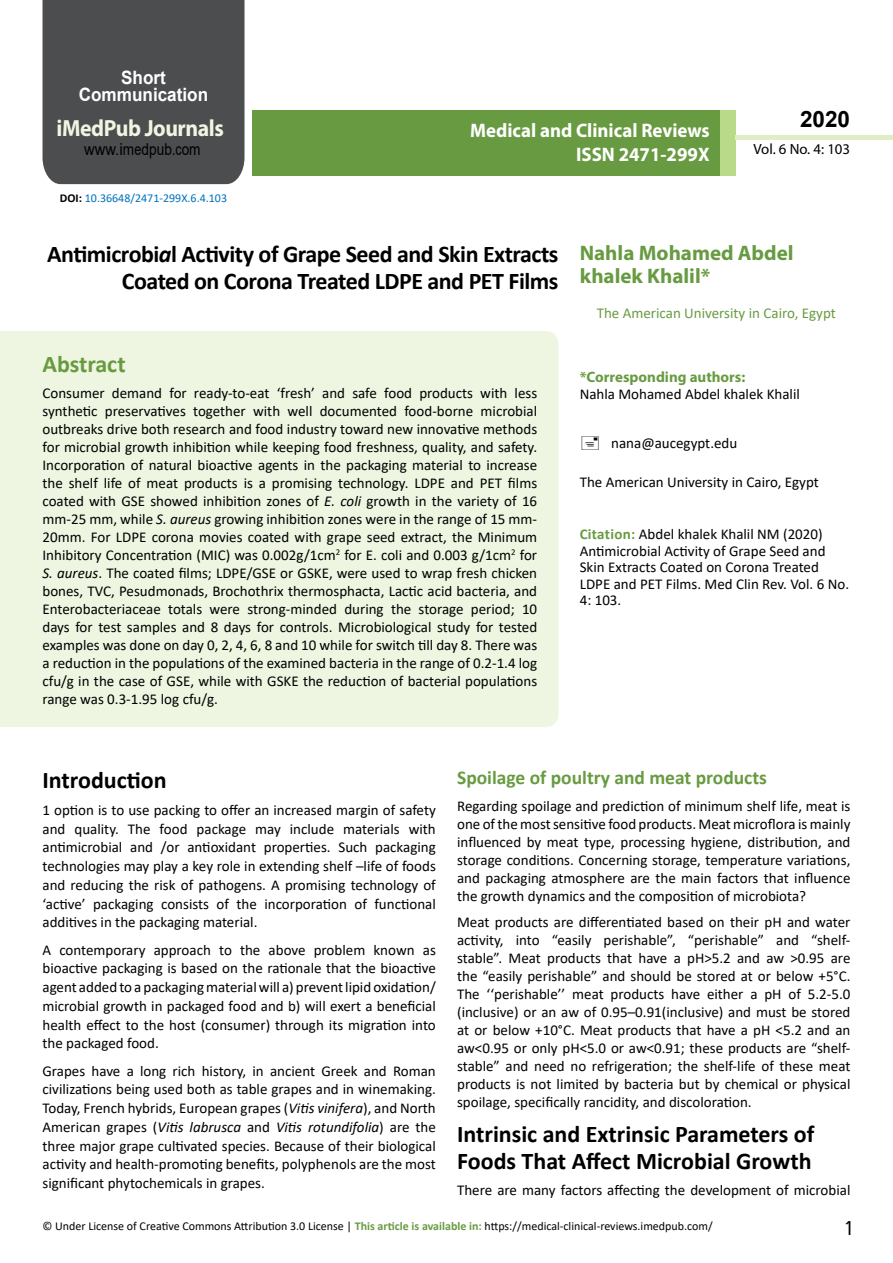
<style>
.page{position:relative;width:893px;height:1263px;background:#fff}
.page>*{position:absolute;margin:0;border:0;box-sizing:border-box;transform-origin:0 0}
.t1{font:25.5px "Tunga";color:#000}
.t2{font:700 24px/26.4px "Calibri";letter-spacing:-.02em;color:#000;text-align:right}
.t3{font:700 24px/26.4px "Calibri";color:#000}
.t4{font:700 24px "Calibri";color:#689b41}
.t5{font:700 23.4px "Myriad Pro";letter-spacing:-.02em;color:#eef5e0;scale:.93 1}
.t6{font:700 22.5px "Arial";color:#000}
.t7{font:700 21px/23.1px "Myriad Pro";color:#689b41}
.t8{font:700 19.65px/23.5px "Myriad Pro";color:#fff;text-align:right;scale:.96 1}
.t9{font:700 19.5px "Calibri";color:#689b41}
.t10{font:700 18.45px/16.8px "Arial";color:#fff;text-align:center;scale:.93 1}
.t11{font:16.5px "Arial";letter-spacing:.005em;color:#000;scale:.89 1}
.t12{font:15px/18px "Calibri";color:#000;text-align:justify}
.t13{font:15px "Calibri";color:#689b41}
.t14{font:700 15px "Myriad Pro";color:#689b41}
.t15{font:14.85px "Myriad Pro";color:#000}
.t16{font:12px "Calibri";color:#000}
.t17{font:12px "Calibri";color:#0072bc}
.s1{font-family:"Calibri"}
.s2{font-weight:700;color:#000}
.s3{font-style:italic}
.s4{font-weight:700;color:#689b41}
</style>
<div class="page">
<div style="left:252px;top:110px;width:469px;height:66px;background:#689b41"></div>
<div style="left:720px;top:110px;width:16px;height:66px;background:#b9da89"></div>
<div style="left:736px;top:135px;width:157px;height:5px;background:#e0edc5"></div>
<div style="left:43px;top:0;width:201px;height:184px;background:#4c4d4f"></div>
<div style="left:0;top:331px;width:558px;height:396px;background:#eef5e0"></div>
<p class="t10" style="left:79px;top:69px;width:141px">Short<br>Communication</p>
<h3 class="t5" style="left:57px;top:113px;width:181px">iMedPub Journals</h3>
<p class="t11" style="left:84px;top:138px;width:132px">www.imedpub<span class="s1">.</span>com</p>
<p class="t17" style="left:60px;top:190px;width:169px"><span class="s2">DOI:</span> 10.36648/2471-299X.6.4.103</p>
<h3 class="t8" style="left:470px;top:118px;width:251px">Medical and Clinical Reviews<br>ISSN 2471-299X</h3>
<h3 class="t6" style="left:800px;top:104px;width:52px">2020</h3>
<p class="t15" style="left:753px;top:140px;width:98px">Vol. 6 No. 4: 103</p>
<h2 class="t2" style="left:47px;top:241px;width:513px">Antimicrobi<span class="s3">a</span>l Activity of Grape Seed and Skin Extracts<br>Coated on Corona Treated LDPE and PET Films</h2>
<h2 class="t4" style="left:43px;top:347px;width:85px">Abstract</h2>
<p class="t12" style="left:43px;top:384px;width:496px">Consumer demand for ready-to-eat ‘fresh’ and safe food products with less synthetic preservatives together with well documented food-borne microbial outbreaks drive both research and food industry toward new innovative methods for microbial growth inhibition while keeping food freshness, quality, and safety.<br>Incorporation of natural bioactive agents in the packaging material to increase the shelf life of meat products is a promising technology. LDPE and PET films coated with GSE showed inhibition zones of <span class="s3">E. coli</span> growth in the variety of 16 mm-25 mm, while <span class="s3">S. aureus</span> growing inhibition zones were in the range of 15 mm-20mm. For LDPE corona movies coated with grape seed extract, the Minimum Inhibitory Concentration (MIC) was 0.002g/1cm<sup>2</sup> for E. coli and 0.003 g/1cm<sup>2</sup> for <span class="s3">S. aureus</span>. The coated films; LDPE/GSE or GSKE, were used to wrap fresh chicken bones, TVC, Pesudmonads, Brochothrix thermosphacta, Lactic acid bacteria, and Enterobacteriaceae totals were strong-minded during the storage period; 10 days for test samples and 8 days for controls. Microbiological study for tested examples was done on day 0, 2, 4, 6, 8 and 10 while for switch till day 8. There was a reduction in the populations of the examined bacteria in the range of 0.2-1.4 log cfu/g in the case of GSE, while with GSKE the reduction of bacterial populations range was 0.3-1.95 log cfu/g.</p>
<h3 class="t7" style="left:580px;top:241px;width:215px">Nahla Mohamed Abdel khalek Khalil*</h3>
<p class="t13" style="left:597px;top:303px;width:241px">The American University in Cairo, Egypt</p>
<p class="t14" style="left:580px;top:367px;width:167px">*Corresponding authors:</p>
<p class="t12" style="left:580px;top:384px;width:222px">Nahla Mohamed Abdel khalek Khalil</p>
<p class="t12" style="left:611px;top:434px;width:128px">nana@aucegypt.edu</p>
<p class="t12" style="left:580px;top:473px;width:241px">The American University in Cairo, Egypt</p>
<p class="t12" style="left:580px;top:526px;width:271px;line-height:16.5px;text-align:left"><span class="s4">Citation:</span> Abdel khalek Khalil NM (2020)<br>Antimicrobial Activity of Grape Seed and Skin Extracts Coated on Corona Treated LDPE and PET Films. Med Clin Rev. Vol. 6 No.<br>4: 103.</p>
<h2 class="t3" style="left:43px;top:766px;width:126px">Introduction</h2>
<p class="t12" style="left:43px;top:800px;width:395px;line-height:18.8px">1 option is to use packing to offer an increased margin of safety and quality. The food package may include materials with antimicrobial and /or antioxidant properties. Such packaging technologies may play a key role in extending shelf –life of foods and reducing the risk of pathogens. A promising technology of ‘active’ packaging consists of the incorporation of functional additives in the packaging material.</p>
<p class="t12" style="left:43px;top:940px;width:395px;line-height:18.8px">A contemporary approach to the above problem known as bioactive packaging is based on the rationale that the bioactive agent added to a packaging material will a) prevent lipid oxidation/ microbial growth in packaged food and b) will exert a beneficial health effect to the host (consumer) through its migration into the packaged food.</p>
<p class="t12" style="left:43px;top:1061px;width:395px;line-height:18.8px">Grapes have a long rich history, in ancient Greek and Roman civilizations being used both as table grapes and in winemaking.<br>Today, French hybrids, European grapes (<span class="s3">Vitis vinifera</span>), and North American grapes (<span class="s3">Vitis labrusca</span> and <span class="s3">Vitis rotundifolia</span>) are the three major grape cultivated species. Because of their biological activity and health-promoting benefits, polyphenols are the most significant phytochemicals in grapes.</p>
<h3 class="t9" style="left:457px;top:764px;width:311px">Spoilage of poultry and meat products</h3>
<p class="t12" style="left:457px;top:796px;width:395px">Regarding spoilage and prediction of minimum shelf life, meat is one of the most sensitive food products. Meat microflora is mainly influenced by meat type, processing hygiene, distribution, and storage conditions. Concerning storage, temperature variations, and packaging atmosphere are the main factors that influence the growth dynamics and the composition of microbiota?</p>
<p class="t12" style="left:457px;top:913px;width:395px">Meat products are differentiated based on their pH and water activity, into “easily perishable”, “perishable” and “shelf&shy;stable”. Meat products that have a pH&gt;5.2 and aw &gt;0.95 are the “easily perishable” and should be stored at or below +5°C.<br>The ‘‘perishable’’ meat products have either a pH of 5.2-5.0 (inclusive) or an aw of 0.95–0.91(inclusive) and must be stored at or below +10°C. Meat products that have a pH &lt;5.2 and an aw&lt;0.95 or only pH&lt;5.0 or aw&lt;0.91; these products are “shelf&shy;stable” and need no refrigeration; the shelf-life of these meat products is not limited by bacteria but by chemical or physical spoilage, specifically rancidity, and discoloration.</p>
<h2 class="t3" style="left:457px;top:1121px;width:359px">Intrinsic and Extrinsic Parameters of<br>Foods That Affect Microbial Growth</h2>
<p class="t12" style="left:457px;top:1181px;width:395px">There are many factors affecting the development of microbial</p>
<p class="t16" style="left:43px;top:1217px;width:672px">© Under License of Creative Commons Attribution 3.0 License | <span class="s4">This article is available in:</span> https://medical-clinical-reviews.imedpub.com/</p>
<h1 class="t1" style="left:845px;top:1211px;width:9px">1</h1>
</div>
